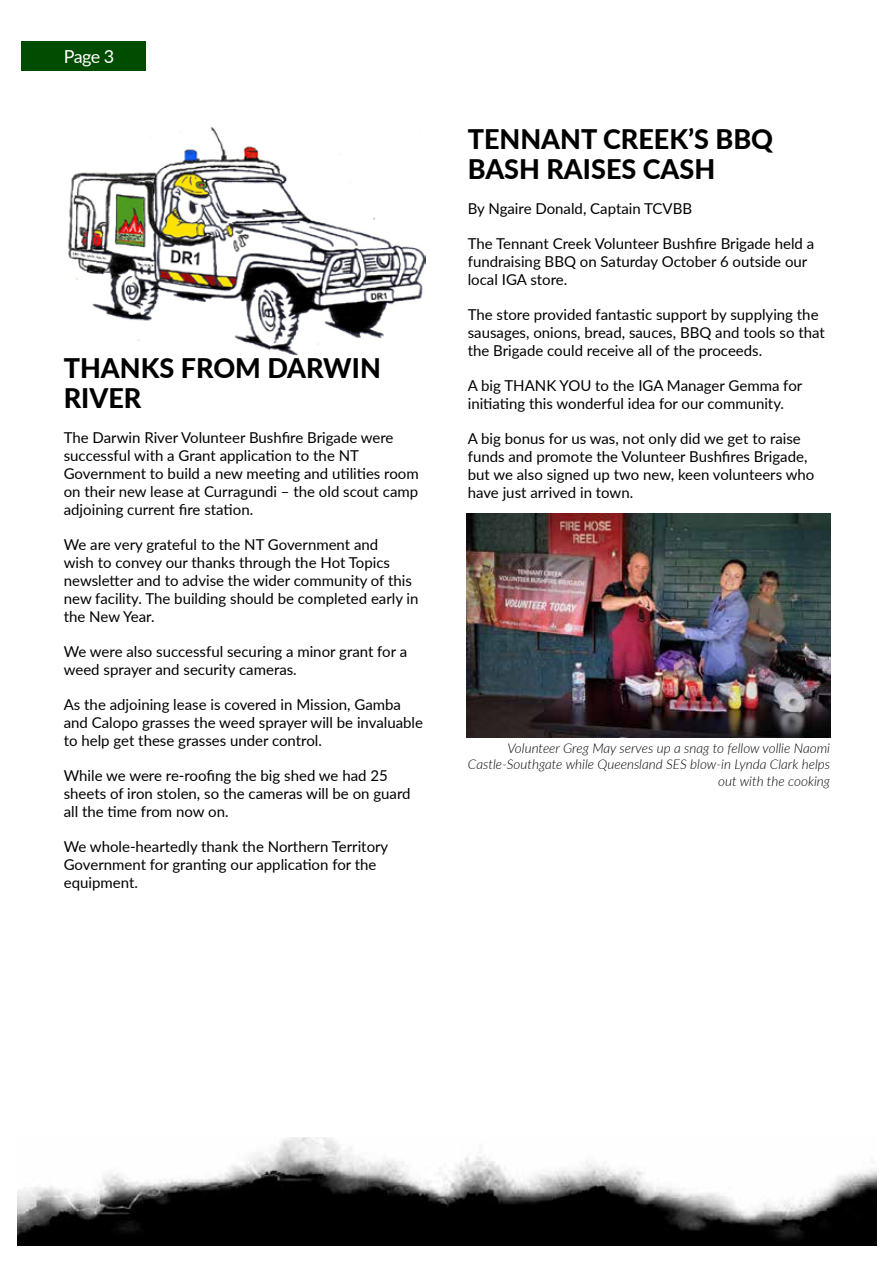
<style>
.page{position:relative;width:893px;height:1263px;background:#fff}
.page>*{position:absolute;margin:0;border:0;box-sizing:border-box;transform-origin:0 0}
.t1{font:800 27px/30px "Lato";color:#000}
.t2{font:18px "Lato";color:#fff}
.t3{font:15px/18px "Lato";color:#000}
.t4{font:italic 300 13.5px/16.5px "Lato";color:#000;text-align:right}
</style>
<div class="page">
<div style="left:21px;top:41px;width:125px;height:29px;background:#004c00"></div>
<img style="left:17px;top:1137px;width:859px;height:109px">
<img style="left:68px;top:128px;width:357px;height:228px">
<img style="left:467px;top:513px;width:363px;height:224px">
<p class="t2" style="left:64px;top:43px;width:52px">Page 3</p>
<h1 class="t1" style="left:64px;top:352px;width:319px">THANKS FROM DARWIN<br>RIVER</h1>
<p class="t3" style="left:64px;top:428px;width:357px">The Darwin River Volunteer Bushfire Brigade were successful with a Grant application to the NT Government to build a new meeting and utilities room on their new lease at Curragundi – the old scout camp adjoining current fire station.</p>
<p class="t3" style="left:64px;top:535px;width:356px">We are very grateful to the NT Government and<br>wish to convey our thanks through the Hot Topics newsletter and to advise the wider community of this new facility. The building should be completed early in the New Year.</p>
<p class="t3" style="left:64px;top:642px;width:345px">We were also successful securing a minor grant for a weed sprayer and security cameras.</p>
<p class="t3" style="left:64px;top:695px;width:361px">As the adjoining lease is covered in Mission, Gamba and Calopo grasses the weed sprayer will be invaluable to help get these grasses under control.</p>
<p class="t3" style="left:64px;top:766px;width:348px">While we were re-roofing the big shed we had 25 sheets of iron stolen, so the cameras will be on guard all the time from now on.</p>
<p class="t3" style="left:64px;top:837px;width:326px">We whole-heartedly thank the Northern Territory<br>Government for granting our application for the equipment.</p>
<h1 class="t1" style="left:468px;top:123px;width:307px">TENNANT CREEK’S BBQ<br>BASH RAISES CASH</h1>
<p class="t3" style="left:468px;top:199px;width:226px">By Ngaire Donald, Captain TCVBB</p>
<p class="t3" style="left:468px;top:234px;width:348px">The Tennant Creek Volunteer Bushfire Brigade held a fundraising BBQ on Saturday October 6 outside our local IGA store.</p>
<p class="t3" style="left:468px;top:305px;width:359px">The store provided fantastic support by supplying the sausages, onions, bread, sauces, BBQ and tools so that the Brigade could receive all of the proceeds.</p>
<p class="t3" style="left:468px;top:376px;width:336px">A big THANK YOU to the IGA Manager Gemma for initiating this wonderful idea for our community.</p>
<p class="t3" style="left:468px;top:429px;width:348px">A big bonus for us was, not only did we get to raise funds and promote the Volunteer Bushfires Brigade, but we also signed up two new, keen volunteers who have just arrived in town.</p>
<p class="t4" style="left:468px;top:739px;width:364px">Volunteer Greg May serves up a snag to fellow vollie Naomi<br>Castle-Southgate while Queensland SES blow-in Lynda Clark helps out with the cooking</p>
</div>
